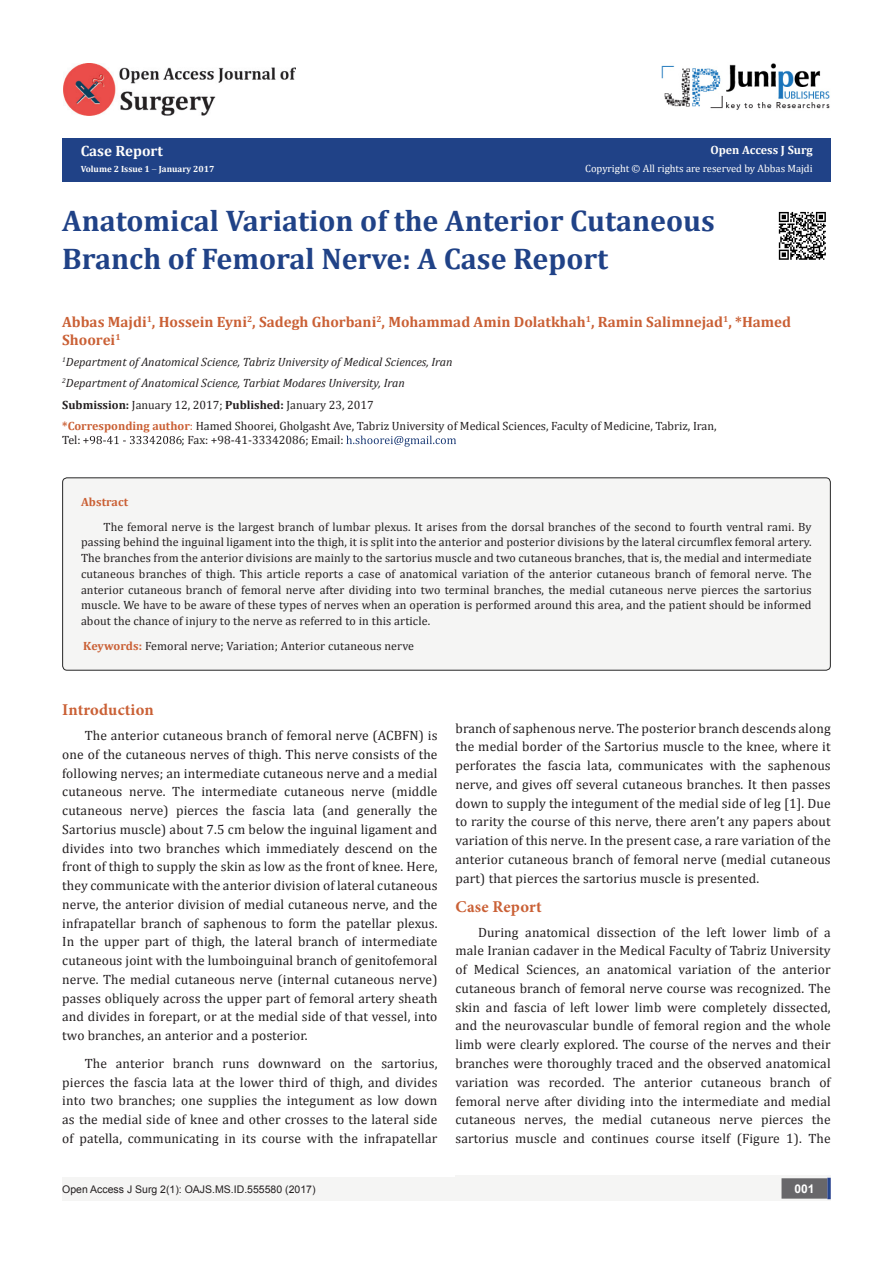
<style>
.page{position:relative;width:893px;height:1263px;background:#fff}
.page>*{position:absolute;margin:0;border:0;box-sizing:border-box;transform-origin:0 0}
.t1{font:700 30px/37.5px "Cambria";color:#204287}
.t2{font:700 16.5px "Minion Pro";letter-spacing:.01em;color:#ca6035}
.t3{font:700 15px/18px "Cambria";color:#ca6035}
.t4{font:700 15px "Cambria";color:#fffefc}
.t5{font:13.5px/18.8px "Cambria";letter-spacing:.01em;color:#231f20;text-align:justify}
.t6{font:12px/15.8px "Cambria";color:#231f20}
.t7{font:italic 12px "Cambria";color:#231f20}
.t8{font:700 12px "Cambria";color:#fffefc}
.t9{font:700 12px "Cambria";letter-spacing:.01em;color:#ca6035}
.t10{font:700 12px "Arial";color:#fff}
.t11{font:10.5px "Arial";color:#231f20}
.t12{font:10.5px "Cambria";color:#fffefc}
.t13{font:700 9px "Cambria";color:#fffefc}
.s1{font-weight:700}
.s2{font-weight:700;color:#ca6035}
.s3{color:#ca6035}
</style>
<div class="page">
<div style="left:63px;top:138px;width:768px;height:43px;background:#204287"></div>
<svg style="left:83px;top:436px;width:99px;height:8px"></svg>
<svg style="left:346px;top:436px;width:110px;height:11px"></svg>
<div style="left:62px;top:1177px;width:393px;height:24px;background:#f5f5f4"></div>
<div style="left:455px;top:1175px;width:376px;height:26px;background:#f5f5f4"></div>
<div style="left:63px;top:478px;width:767px;height:192px;background:#f5f5f4;border-radius:4px"></div>
<div style="left:62px;top:477px;width:769px;height:194px;border:1px solid #262626;border-radius:4px"></div>
<div style="left:782px;top:1179px;width:45px;height:19px;background:#68676a"></div>
<div style="left:781px;top:1178px;width:46px;height:20px;border:2px solid #68676a"></div>
<svg style="left:827px;top:1178px;width:4px;height:21px"></svg>
<img style="left:662px;top:63px;width:168px;height:47px">
<img style="left:64px;top:64px;width:232px;height:52px">
<img style="left:778px;top:211px;width:48px;height:49px">
<p class="t8" style="left:710px;top:141px;width:104px">Open Access J Surg</p>
<p class="t12" style="left:585px;top:162px;width:229px">Copyright © All rights are reserved by Abbas Majdi</p>
<p class="t1" style="left:62px;top:201px;width:654px">Anatomical Variation of the Anterior Cutaneous<br>Branch of Femoral Nerve: A Case Report</p>
<p class="t4" style="left:81px;top:140px;width:84px">Case Report</p>
<p class="t13" style="left:81px;top:163px;width:135px">Volume 2 Issue 1 January 2017</p>
<p class="t3" style="left:62px;top:312px;width:730px">Abbas Majdi<sup>1</sup>, Hossein Eyni<sup>2</sup>, Sadegh Ghorbani<sup>2</sup>, Mohammad Amin Dolatkhah<sup>1</sup>, Ramin Salimnejad<sup>1</sup>, *Hamed<br>Shoorei<sup>1</sup></p>
<p class="t7" style="left:62px;top:354px;width:392px"><sup>1</sup>Department of Anatomical Science, Tabriz University of Medical Sciences, Iran</p>
<p class="t7" style="left:62px;top:375px;width:344px"><sup>2</sup>Department of Anatomical Science, Tarbiat Modares University, Iran</p>
<p class="t6" style="left:62px;top:396px;width:313px"><span class="s1">Submission:</span> January 12, 2017; <span class="s1">Published:</span> January 23, 2017</p>
<p class="t6" style="left:62px;top:418px;width:656px;line-height:14.4px"><span class="s2">*Corresponding author</span><span class="s3">:</span> Hamed Shoorei, Gholgasht Ave, Tabriz University of Medical Sciences, Faculty of Medicine, Tabriz, Iran,<br>Tel:</p>
<p class="t6" style="left:182px;top:432px;width:163px">; Fax: +98-41-33342086; Email:</p>
<p class="t9" style="left:81px;top:493px;width:49px">Abstract</p>
<p class="t6" style="left:81px;top:518px;width:732px;text-align:justify;text-indent:22px">The femoral nerve is the largest branch of lumbar plexus. It arises from the dorsal branches of the second to fourth ventral rami. By passing behind the inguinal ligament into the thigh, it is split into the anterior and posterior divisions by the lateral circumflex femoral artery.<br>The branches from the anterior divisions are mainly to the sartorius muscle and two cutaneous branches, that is, the medial and intermediate cutaneous branches of thigh. This article reports a case of anatomical variation of the anterior cutaneous branch of femoral nerve. The anterior cutaneous branch of femoral nerve after dividing into two terminal branches, the medial cutaneous nerve pierces the sartorius muscle. We have to be aware of these types of nerves when an operation is performed around this area, and the patient should be informed about the chance of injury to the nerve as referred to in this article.</p>
<p class="t6" style="left:83px;top:638px;width:332px"><span class="s2">Keywords:</span> Femoral nerve; Variation; Anterior cutaneous nerve</p>
<p class="t2" style="left:62px;top:698px;width:93px">Introduction</p>
<p class="t5" style="left:62px;top:726px;width:377px;text-indent:22px">The anterior cutaneous branch of femoral nerve (ACBFN) is one of the cutaneous nerves of thigh. This nerve consists of the following nerves; an intermediate cutaneous nerve and a medial cutaneous nerve. The intermediate cutaneous nerve (middle cutaneous nerve) pierces the fascia lata (and generally the Sartorius muscle) about 7.5 cm below the inguinal ligament and divides into two branches which immediately descend on the front of thigh to supply the skin as low as the front of knee. Here, they communicate with the anterior division of lateral cutaneous nerve, the anterior division of medial cutaneous nerve, and the infrapatellar branch of saphenous to form the patellar plexus.<br>In the upper part of thigh, the lateral branch of intermediate cutaneous joint with the lumboinguinal branch of genitofemoral nerve. The medial cutaneous nerve (internal cutaneous nerve) passes obliquely across the upper part of femoral artery sheath and divides in forepart, or at the medial side of that vessel, into two branches, an anterior and a posterior.</p>
<p class="t5" style="left:62px;top:1054px;width:377px;text-indent:22px">The anterior branch runs downward on the sartorius, pierces the fascia lata at the lower third of thigh, and divides into two branches; one supplies the integument as low down as the medial side of knee and other crosses to the lateral side of patella, communicating in its course with the infrapatellar</p>
<p class="t11" style="left:62px;top:1182px;width:255px">Open Access J Surg 2(1): OAJS.MS.ID.555580 (2017)</p>
<p class="t5" style="left:455px;top:719px;width:377px">branch of saphenous nerve. The posterior branch descends along the medial border of the Sartorius muscle to the knee, where it perforates the fascia lata, communicates with the saphenous nerve, and gives off several cutaneous branches. It then passes down to supply the integument of the medial side of leg [1]. Due to rarity the course of this nerve, there aren’t any papers about variation of this nerve. In the present case, a rare variation of the anterior cutaneous branch of femoral nerve (medial cutaneous part) that pierces the sartorius muscle is presented.</p>
<p class="t2" style="left:455px;top:895px;width:88px">Case Report</p>
<p class="t5" style="left:455px;top:923px;width:377px;text-indent:22px">During anatomical dissection of the left lower limb of a male Iranian cadaver in the Medical Faculty of Tabriz University of Medical Sciences, an anatomical variation of the anterior cutaneous branch of femoral nerve course was recognized. The skin and fascia of left lower limb were completely dissected, and the neurovascular bundle of femoral region and the whole limb were clearly explored. The course of the nerves and their branches were thoroughly traced and the observed anatomical variation was recorded. The anterior cutaneous branch of femoral nerve after dividing into the intermediate and medial cutaneous nerves, the medial cutaneous nerve pierces the sartorius muscle and continues course itself (Figure 1). The</p>
<p class="t10" style="left:794px;top:1180px;width:22px">001</p>
</div>
